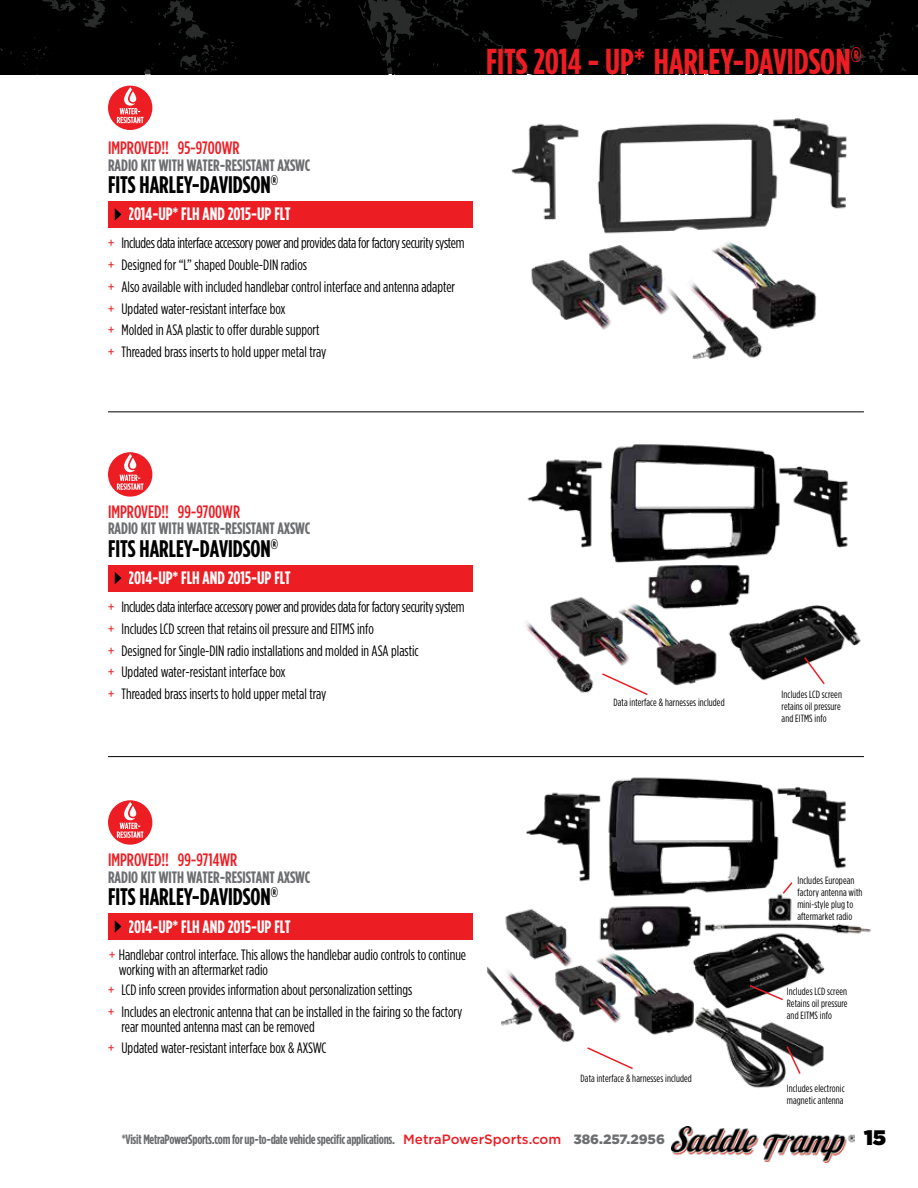
<style>
.page{position:relative;width:918px;height:1188px;background:#fff}
.page>*{position:absolute;margin:0;border:0;box-sizing:border-box;transform-origin:0 0}
.t1{font:700 36px "Gotham Condensed";color:#ed1d24}
.t2{font:700 24px "Gotham Condensed";color:#000}
.t3{font:900 21px "Gotham";color:#000}
.t4{font:700 18px "Gotham Condensed";color:#fff}
.t5{font:500 18px "Gotham Condensed";color:#ed1d24}
.t6{font:700 16.5px "Gotham Condensed";color:#6d6e71}
.t7{font:15px/21.8px "Gotham Condensed";color:#000}
.t8{font:condensed 15px/15px "Gotham HTF";color:#000}
.t9{font:700 13.5px "Gotham Condensed";letter-spacing:-.02em;color:#6d6e71}
.t10{font:10.5px/12px "Gotham Condensed";letter-spacing:.01em;color:#000;text-align:justify}
.s1{color:#ed1d24}
.s2{font-family:"Gotham";font-weight:500;color:#ed1d24}
.s3{font-family:"Gotham";font-weight:900}
</style>
<div class="page">
<svg style="left:78px;top:0;width:265px;height:74px;background:#030303"></svg>
<svg style="left:124px;top:1px;width:24px;height:36px"></svg>
<svg style="left:133px;top:52px;width:19px;height:21px"></svg>
<svg style="left:159px;top:47px;width:6px;height:6px"></svg>
<div style="left:260px;top:0;width:74px;height:74px;background:#000"></div>
<div style="left:0;top:0;width:78px;height:75px;background:#000"></div>
<svg style="left:343px;top:0;width:575px;height:75px;background:#050606"></svg>
<img style="left:672px;top:1127px;width:183px;height:35px">
<div style="left:128px;top:201px;width:344px;height:27px;background:#ed1d24"></div>
<div style="left:108px;top:201px;width:20px;height:27px;background:#ed1d24"></div>
<svg style="left:115px;top:208px;width:7px;height:13px"></svg>
<div style="left:128px;top:565px;width:344px;height:27px;background:#ed1d24"></div>
<div style="left:108px;top:565px;width:20px;height:27px;background:#ed1d24"></div>
<svg style="left:115px;top:572px;width:7px;height:12px"></svg>
<div style="left:128px;top:913px;width:344px;height:27px;background:#ed1d24"></div>
<div style="left:108px;top:913px;width:20px;height:27px;background:#ed1d24"></div>
<svg style="left:115px;top:920px;width:7px;height:13px"></svg>
<div style="left:108px;top:86px;width:44px;height:44px;background:#ed1d24;border-radius:50%"></div>
<svg style="left:117px;top:87px;width:26px;height:36px"></svg>
<div style="left:108px;top:452px;width:44px;height:45px;background:#ed1d24;border-radius:50%"></div>
<svg style="left:117px;top:454px;width:26px;height:36px"></svg>
<div style="left:108px;top:800px;width:44px;height:45px;background:#ed1d24;border-radius:50%"></div>
<svg style="left:117px;top:802px;width:26px;height:36px"></svg>
<img style="left:511px;top:118px;width:335px;height:241px">
<img style="left:526px;top:444px;width:335px;height:249px">
<svg style="left:803px;top:656px;width:23px;height:30px"></svg>
<svg style="left:600px;top:672px;width:49px;height:23px"></svg>
<img style="left:487px;top:777px;width:384px;height:311px">
<svg style="left:748px;top:984px;width:37px;height:18px"></svg>
<svg style="left:586px;top:1046px;width:49px;height:24px"></svg>
<svg style="left:785px;top:1045px;width:17px;height:31px"></svg>
<svg style="left:781px;top:881px;width:13px;height:14px"></svg>
<hr style="left:108px;top:411px;width:756px;height:1px;background:#000">
<hr style="left:108px;top:756px;width:756px;height:1px;background:#000">
<h1 class="t1" style="left:486px;top:41px;width:377px">FITS 2014 - UP* HARLEY-DAVIDSON<sup>®</sup></h1>
<p class="t5" style="left:108px;top:138px;width:133px">IMPROVED!! 95-9700WR</p>
<p class="t6" style="left:108px;top:156px;width:204px">RADIO KIT WITH WATER-RESISTANT AXSWC</p>
<h2 class="t2" style="left:108px;top:171px;width:172px">FITS HARLEY-DAVIDSON<sup>®</sup></h2>
<p class="t4" style="left:128px;top:204px;width:164px">2014-UP* FLH AND 2015-UP FLT</p>
<p class="t7" style="left:108px;top:232px;width:358px"><span class="s1">+</span> Includes data interface accessory power and provides data for factory security system <span class="s1">+</span> Designed for “L” shaped Double-DIN radios<br><span class="s1">+</span> Also available with included handlebar control interface and antenna adapter <span class="s1">+</span> Updated water-resistant interface box<br><span class="s1">+</span> Molded in ASA plastic to offer durable support<br><span class="s1">+</span> Threaded brass inserts to hold upper metal tray</p>
<p class="t5" style="left:108px;top:502px;width:134px">IMPROVED!! 99-9700WR</p>
<p class="t6" style="left:108px;top:519px;width:204px">RADIO KIT WITH WATER-RESISTANT AXSWC</p>
<h2 class="t2" style="left:108px;top:535px;width:172px">FITS HARLEY-DAVIDSON<sup>®</sup></h2>
<p class="t4" style="left:128px;top:568px;width:164px">2014-UP* FLH AND 2015-UP FLT</p>
<p class="t7" style="left:108px;top:596px;width:358px"><span class="s1">+</span> Includes data interface accessory power and provides data for factory security system <span class="s1">+</span> Includes LCD screen that retains oil pressure and EITMS info<br><span class="s1">+</span> Designed for Single-DIN radio installations and molded in ASA plastic<br><span class="s1">+</span> Updated water-resistant interface box<br><span class="s1">+</span> Threaded brass inserts to hold upper metal tray</p>
<p class="t5" style="left:108px;top:850px;width:131px">IMPROVED!! 99-9714WR</p>
<p class="t6" style="left:108px;top:868px;width:204px">RADIO KIT WITH WATER-RESISTANT AXSWC</p>
<h2 class="t2" style="left:108px;top:883px;width:172px">FITS HARLEY-DAVIDSON<sup>®</sup></h2>
<p class="t4" style="left:128px;top:916px;width:164px">2014-UP* FLH AND 2015-UP FLT</p>
<p class="t8" style="left:119px;top:947px;width:349px;text-indent:-10px"><span class="s1">+</span> Handlebar control interface. This allows the handlebar audio controls to continue working with an aftermarket radio</p>
<p class="t7" style="left:108px;top:978px;width:356px"><span class="s1">+</span> LCD info screen provides information about personalization settings<br><span class="s1">+</span> Includes an electronic antenna that can be installed in the fairing so the factory</p>
<p class="t7" style="left:108px;top:1015px;width:220px;text-align:center">rear mounted antenna mast can be removed<br><span class="s1">+</span> Updated water-resistant interface box &amp; AXSWC</p>
<p class="t10" style="left:613px;top:696px;width:113px">Data interface &amp; harnesses included</p>
<p class="t10" style="left:782px;top:689px;width:62px">Includes LCD screen retains oil pressure and EITMS info</p>
<p class="t10" style="left:797px;top:874px;width:67px;text-align:left">Includes European factory antenna with mini-style plug to aftermarket radio</p>
<p class="t10" style="left:581px;top:1073px;width:113px">Data interface &amp; harnesses included</p>
<p class="t10" style="left:787px;top:985px;width:62px">Includes LCD screen Retains oil pressure and EITMS info</p>
<p class="t10" style="left:787px;top:1082px;width:59px">Includes electronic magnetic antenna</p>
<p class="t9" style="left:122px;top:1132px;width:545px">*Visit MetraPowerSports.com for up-to-date vehicle specific applications. <span class="s2">MetraPowerSports.com</span> <span class="s3">386.257.2956</span></p>
<h3 class="t3" style="left:864px;top:1125px;width:24px">15</h3>
</div>
